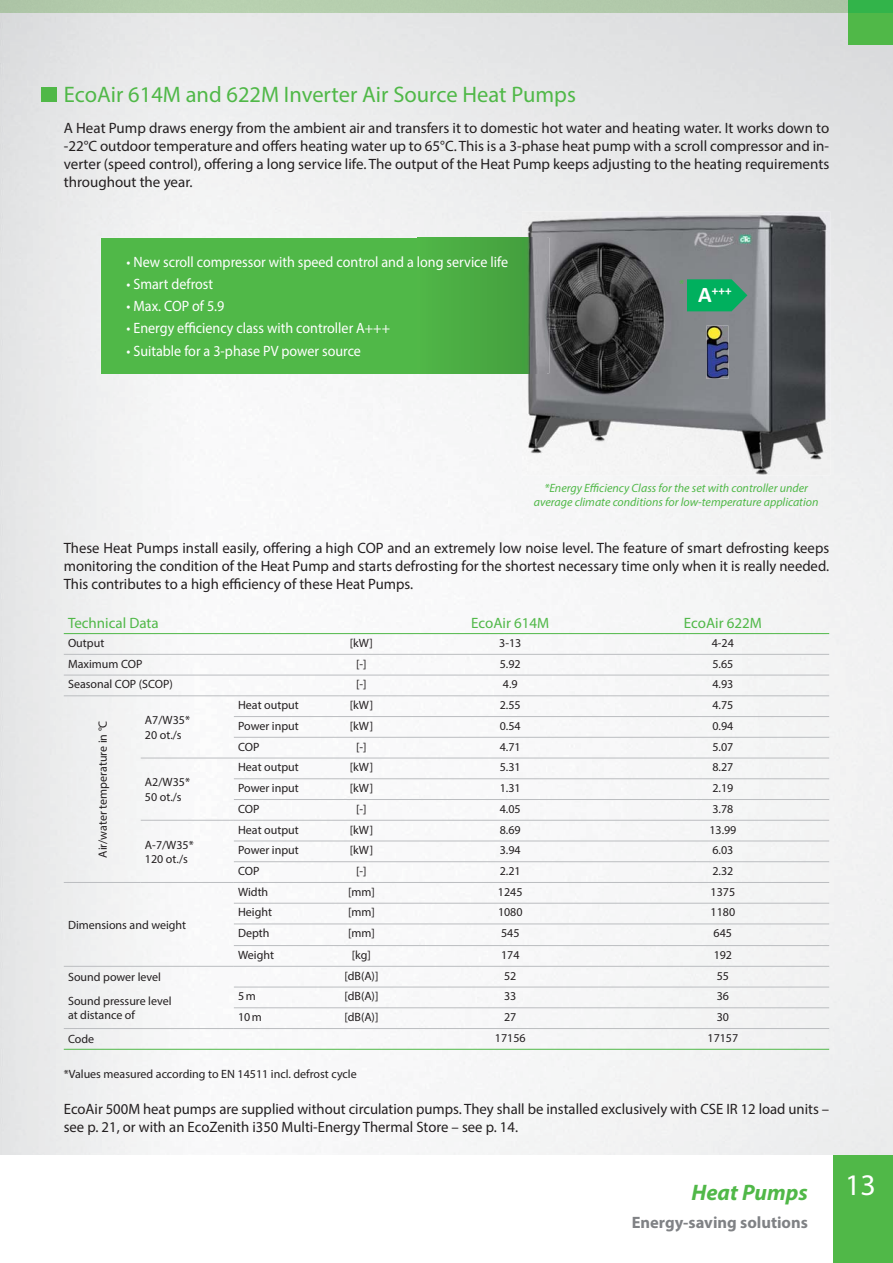
<style>
.page{position:relative;width:893px;height:1263px;background:#fff}
.page>*{position:absolute;margin:0;border:0;box-sizing:border-box;transform-origin:0 0}
.t1{font:22.5px "Myriad Pro";color:#50b848}
.t2{font:italic 700 22.5px "Myriad Pro";color:#50b848}
.t3{font:700 16.5px "Myriad Pro";color:#808285}
.t4{font:15px/18px "Myriad Pro";color:#231f20;text-align:justify}
.t5{font:15px "Myriad Pro";color:#fff;scale:.94 1}
.t6{font:15px "Myriad Pro";color:#50b848}
.t7{font:700 13.05px "Calibri";color:#fff}
.t8{font:12px/14.4px "Myriad Pro";color:#231f20}
.t9{font:italic 12px/14.4px "Myriad Pro";color:#50b848;text-align:center}
.s1{font-size:22.5px}
</style>
<div class="page">
<img style="left:0;top:13px;width:893px;height:1142px">
<div style="left:833px;top:1155px;width:60px;height:108px;background:#50b848"></div>
<div style="left:848px;top:0;width:45px;height:45px;background:#50b848"></div>
<div style="left:848px;top:0;width:45px;height:13px;background:#32b44a"></div>
<div style="left:41px;top:87px;width:16px;height:15px;background:#50b848"></div>
<hr style="left:64px;top:882px;width:77px;height:1px;background:#bbbdc0">
<hr style="left:141px;top:758px;width:93px;height:1px;background:#bbbdc0">
<hr style="left:234px;top:716px;width:595px;height:1px;background:#bbbdc0">
<hr style="left:234px;top:737px;width:595px;height:1px;background:#bbbdc0">
<hr style="left:234px;top:758px;width:595px;height:1px;background:#bbbdc0">
<hr style="left:141px;top:820px;width:93px;height:1px;background:#bbbdc0">
<hr style="left:234px;top:778px;width:595px;height:1px;background:#bbbdc0">
<hr style="left:234px;top:799px;width:595px;height:1px;background:#bbbdc0">
<hr style="left:234px;top:820px;width:595px;height:1px;background:#bbbdc0">
<hr style="left:141px;top:882px;width:93px;height:1px;background:#bbbdc0">
<hr style="left:234px;top:841px;width:595px;height:1px;background:#bbbdc0">
<hr style="left:234px;top:861px;width:595px;height:1px;background:#bbbdc0">
<hr style="left:234px;top:882px;width:595px;height:1px;background:#bbbdc0">
<hr style="left:64px;top:966px;width:170px;height:1px;background:#bbbdc0">
<hr style="left:234px;top:903px;width:595px;height:1px;background:#bbbdc0">
<hr style="left:234px;top:923px;width:595px;height:1px;background:#bbbdc0">
<hr style="left:234px;top:945px;width:595px;height:1px;background:#bbbdc0">
<hr style="left:234px;top:966px;width:595px;height:1px;background:#bbbdc0">
<hr style="left:64px;top:1028px;width:170px;height:1px;background:#bbbdc0">
<hr style="left:234px;top:987px;width:595px;height:1px;background:#bbbdc0">
<hr style="left:234px;top:1007px;width:595px;height:1px;background:#bbbdc0">
<hr style="left:234px;top:1028px;width:595px;height:1px;background:#bbbdc0">
<hr style="left:64px;top:633px;width:765px;height:1px;background:#50b848">
<hr style="left:64px;top:1049px;width:765px;height:1px;background:#50b848">
<hr style="left:64px;top:675px;width:765px;height:1px;background:#bbbdc0">
<hr style="left:64px;top:695px;width:765px;height:1px;background:#bbbdc0">
<hr style="left:64px;top:654px;width:765px;height:1px;background:#bbbdc0">
<div style="left:101px;top:238px;width:445px;height:135px;background:#50b848"></div>
<div style="left:418px;top:238px;width:104px;height:135px;background:#4aab43"></div>
<img style="left:522px;top:211px;width:308px;height:264px">
<img style="left:546px;top:238px;width:3px;height:135px">
<img style="left:522px;top:238px;width:24px;height:135px">
<svg style="left:687px;top:279px;width:60px;height:32px"></svg>
<img style="left:706px;top:326px;width:22px;height:53px">
<h1 class="t1" style="left:64px;top:86px;width:514px">EcoAir 614M and 622M Inverter Air Source Heat Pumps</h1>
<p class="t4" style="left:64px;top:121px;width:767px">A Heat Pump draws energy from the ambient air and transfers it to domestic hot water and heating water. It works down to -22°C outdoor temperature and offers heating water up to 65°C. This is a 3-phase heat pump with a scroll compressor and in&shy;verter (speed control), offering a long service life. The output of the Heat Pump keeps adjusting to the heating requirements throughout the year.</p>
<p class="t5" style="left:126px;top:256px;width:408px">• New scroll compressor with speed control and a long service life</p>
<p class="t5" style="left:126px;top:278px;width:94px">• Smart defrost</p>
<p class="t5" style="left:126px;top:301px;width:106px">• Max. COP of 5.9</p>
<p class="t5" style="left:126px;top:323px;width:282px">• Energy efficiency class with controller A+++</p>
<p class="t5" style="left:126px;top:345px;width:251px">• Suitable for a 3-phase PV power source</p>
<p class="t9" style="left:679px;top:278px;width:6px">*</p>
<p class="t7" style="left:698px;top:285px;width:35px"><span class="s1">A</span>+++</p>
<p class="t9" style="left:534px;top:482px;width:286px">*Energy Efficiency Class for the set with controller under average climate conditions for low-temperature application</p>
<p class="t4" style="left:64px;top:541px;width:767px">These Heat Pumps install easily, offering a high COP and an extremely low noise level. The feature of smart defrosting keeps monitoring the condition of the Heat Pump and starts defrosting for the shortest necessary time only when it is really needed.<br>This contributes to a high efficiency of these Heat Pumps.</p>
<p class="t6" style="left:68px;top:618px;width:92px">Technical Data</p>
<p class="t6" style="left:471px;top:618px;width:80px">EcoAir 614M</p>
<p class="t6" style="left:684px;top:618px;width:80px">EcoAir 622M</p>
<p class="t8" style="left:68px;top:637px;width:38px">Output</p>
<p class="t8" style="left:350px;top:637px;width:25px">[kW]</p>
<p class="t8" style="left:499px;top:637px;width:24px">3-13</p>
<p class="t8" style="left:712px;top:637px;width:24px">4-24</p>
<p class="t8" style="left:68px;top:658px;width:76px">Maximum COP</p>
<p class="t8" style="left:356px;top:658px;width:12px">[-]</p>
<p class="t8" style="left:500px;top:658px;width:22px">5.92</p>
<p class="t8" style="left:712px;top:658px;width:22px">5.65</p>
<p class="t8" style="left:68px;top:678px;width:106px">Seasonal COP (SCOP)</p>
<p class="t8" style="left:356px;top:678px;width:12px">[-]</p>
<p class="t8" style="left:503px;top:678px;width:16px">4.9</p>
<p class="t8" style="left:712px;top:678px;width:22px">4.93</p>
<p class="t8" style="left:97px;top:858px;width:139px;rotate:-90deg">Air/water temperature in °C</p>
<p class="t8" style="left:145px;top:714px;width:47px">A7/W35*<br>20 ot./s</p>
<p class="t8" style="left:238px;top:699px;width:62px">Heat output</p>
<p class="t8" style="left:350px;top:699px;width:25px">[kW]</p>
<p class="t8" style="left:500px;top:699px;width:22px">2.55</p>
<p class="t8" style="left:712px;top:699px;width:22px">4.75</p>
<p class="t8" style="left:238px;top:720px;width:62px">Power input</p>
<p class="t8" style="left:350px;top:720px;width:25px">[kW]</p>
<p class="t8" style="left:500px;top:720px;width:22px">0.54</p>
<p class="t8" style="left:712px;top:720px;width:22px">0.94</p>
<p class="t8" style="left:238px;top:740px;width:23px">COP</p>
<p class="t8" style="left:356px;top:740px;width:12px">[-]</p>
<p class="t8" style="left:500px;top:740px;width:22px">4.71</p>
<p class="t8" style="left:712px;top:740px;width:22px">5.07</p>
<p class="t8" style="left:238px;top:761px;width:62px">Heat output</p>
<p class="t8" style="left:350px;top:761px;width:25px">[kW]</p>
<p class="t8" style="left:500px;top:761px;width:22px">5.31</p>
<p class="t8" style="left:712px;top:761px;width:22px">8.27</p>
<p class="t8" style="left:238px;top:782px;width:62px">Power input</p>
<p class="t8" style="left:350px;top:782px;width:25px">[kW]</p>
<p class="t8" style="left:500px;top:782px;width:22px">1.31</p>
<p class="t8" style="left:712px;top:782px;width:22px">2.19</p>
<p class="t8" style="left:238px;top:803px;width:23px">COP</p>
<p class="t8" style="left:356px;top:803px;width:12px">[-]</p>
<p class="t8" style="left:500px;top:803px;width:22px">4.05</p>
<p class="t8" style="left:712px;top:803px;width:22px">3.78</p>
<p class="t8" style="left:145px;top:776px;width:47px">A2/W35*<br>50 ot./s</p>
<p class="t8" style="left:238px;top:823px;width:62px">Heat output</p>
<p class="t8" style="left:350px;top:823px;width:25px">[kW]</p>
<p class="t8" style="left:500px;top:823px;width:22px">8.69</p>
<p class="t8" style="left:709px;top:823px;width:29px">13.99</p>
<p class="t8" style="left:238px;top:844px;width:62px">Power input</p>
<p class="t8" style="left:350px;top:844px;width:25px">[kW]</p>
<p class="t8" style="left:500px;top:844px;width:22px">3.94</p>
<p class="t8" style="left:712px;top:844px;width:22px">6.03</p>
<p class="t8" style="left:238px;top:865px;width:23px">COP</p>
<p class="t8" style="left:356px;top:865px;width:12px">[-]</p>
<p class="t8" style="left:500px;top:865px;width:22px">2.21</p>
<p class="t8" style="left:712px;top:865px;width:22px">2.32</p>
<p class="t8" style="left:145px;top:839px;width:50px">A-7/W35*<br>120 ot./s</p>
<p class="t8" style="left:68px;top:919px;width:120px">Dimensions and weight</p>
<p class="t8" style="left:238px;top:886px;width:32px">Width</p>
<p class="t8" style="left:348px;top:886px;width:28px">[mm]</p>
<p class="t8" style="left:498px;top:886px;width:26px">1245</p>
<p class="t8" style="left:711px;top:886px;width:26px">1375</p>
<p class="t8" style="left:238px;top:906px;width:35px">Height</p>
<p class="t8" style="left:348px;top:906px;width:28px">[mm]</p>
<p class="t8" style="left:498px;top:906px;width:26px">1080</p>
<p class="t8" style="left:711px;top:906px;width:26px">1180</p>
<p class="t8" style="left:238px;top:927px;width:33px">Depth</p>
<p class="t8" style="left:348px;top:927px;width:28px">[mm]</p>
<p class="t8" style="left:501px;top:927px;width:20px">545</p>
<p class="t8" style="left:714px;top:927px;width:20px">645</p>
<p class="t8" style="left:238px;top:949px;width:37px">Weight</p>
<p class="t8" style="left:352px;top:949px;width:21px">[kg]</p>
<p class="t8" style="left:501px;top:949px;width:20px">174</p>
<p class="t8" style="left:714px;top:949px;width:20px">192</p>
<p class="t8" style="left:68px;top:971px;width:95px">Sound power level</p>
<p class="t8" style="left:344px;top:969px;width:36px">[dB(A)]</p>
<p class="t8" style="left:504px;top:969px;width:14px">52</p>
<p class="t8" style="left:717px;top:969px;width:14px">55</p>
<p class="t8" style="left:68px;top:995px;width:105px">Sound pressure level at distance of</p>
<p class="t8" style="left:238px;top:990px;width:19px">5 m</p>
<p class="t8" style="left:344px;top:990px;width:36px">[dB(A)]</p>
<p class="t8" style="left:504px;top:990px;width:14px">33</p>
<p class="t8" style="left:717px;top:990px;width:14px">36</p>
<p class="t8" style="left:238px;top:1011px;width:25px">10 m</p>
<p class="t8" style="left:344px;top:1011px;width:36px">[dB(A)]</p>
<p class="t8" style="left:504px;top:1011px;width:14px">27</p>
<p class="t8" style="left:717px;top:1011px;width:14px">30</p>
<p class="t8" style="left:68px;top:1033px;width:28px">Code</p>
<p class="t8" style="left:495px;top:1032px;width:32px">17156</p>
<p class="t8" style="left:707px;top:1032px;width:32px">17157</p>
<p class="t8" style="left:64px;top:1067px;width:294px">*Values measured according to EN 14511 incl. defrost cycle</p>
<p class="t4" style="left:64px;top:1101px;width:767px">EcoAir 500M heat pumps are supplied without circulation pumps. They shall be installed exclusively with CSE IR 12 load units – see p. 21, or with an EcoZenith i350 Multi-Energy Thermal Store – see p. 14.</p>
<h1 class="t2" style="left:691px;top:1183px;width:186px">Heat Pumps <sup>13</sup></h1>
<p class="t3" style="left:632px;top:1216px;width:178px">Energy-saving solutions</p>
</div>
